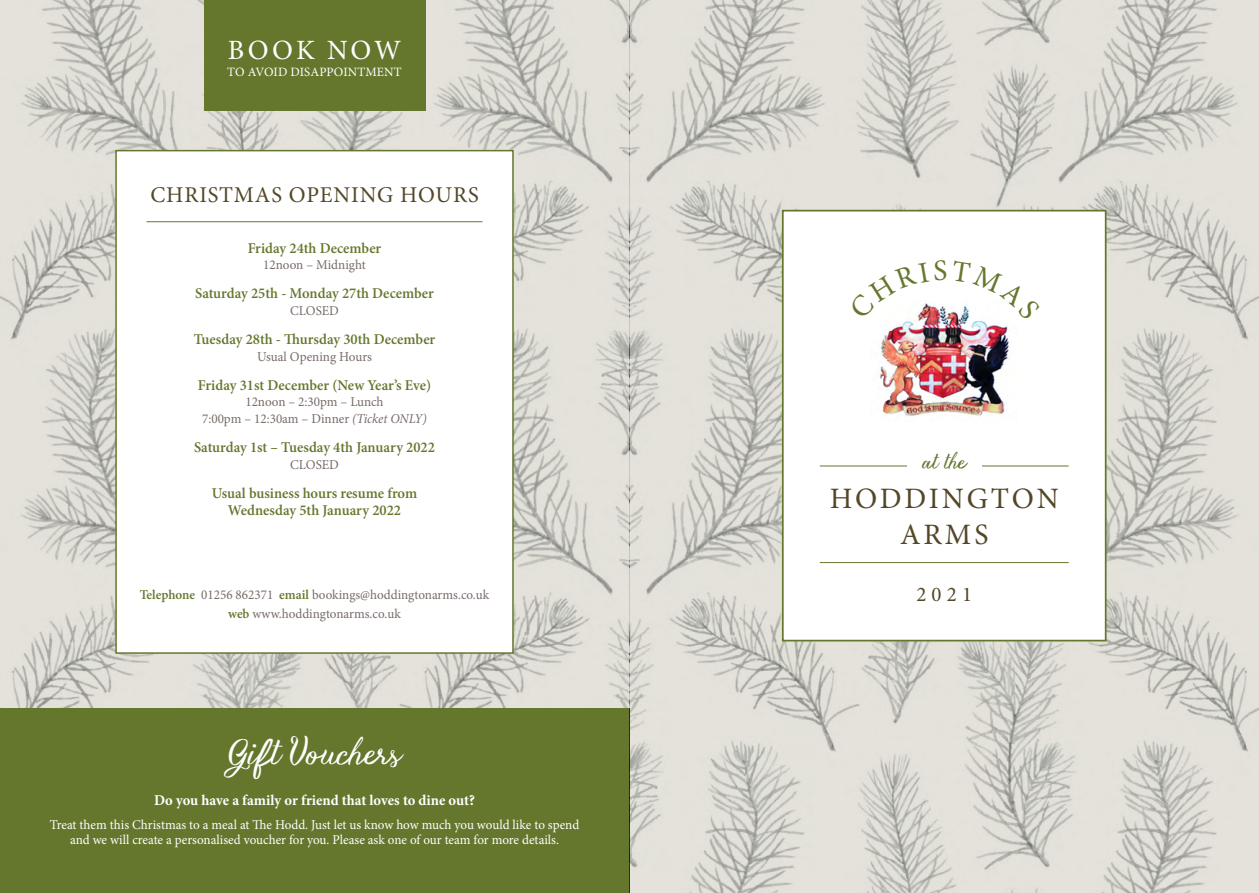
<style>
.page{position:relative;width:1259px;height:893px;background:#fff}
.page>*{position:absolute;margin:0;border:0;box-sizing:border-box;transform-origin:0 0}
.t1{font:31.5px "Vanessa Handscript";color:#fff}
.t2{font:29.7px/35.5px "Minion Pro";letter-spacing:.095em;color:#534727;text-align:center}
.t3{font:27.9px "Minion Pro";letter-spacing:.105em;color:#fff}
.t4{font:22.5px "Minion Pro";letter-spacing:.04em;color:#534727}
.t5{font:20.85px "Minion Pro";color:#534727}
.t6{font:19.2px "Vanessa Handscript";color:#64772d}
.t7{font:600 15px/16.5px "Minion Pro";color:#64772d;text-align:center}
.t8{font:700 15px "Minion Pro";color:#fff}
.t9{font:13.5px/16.5px "Minion Pro";color:#776c68;text-align:center}
.t10{font:13.5px/15px "Minion Pro";letter-spacing:-.005em;color:#fff;text-align:center}
.t11{font:12.75px "Minion Pro";letter-spacing:.01em;color:#fff}
.s1{font-style:italic}
.s2{font-weight:600;color:#64772d}
</style>
<div class="page">
<img style="left:0;top:0;width:1259px;height:893px">
<div style="left:115px;top:150px;width:399px;height:504px;background:#fff;border:2px solid #64772d"></div>
<hr style="left:146px;top:221px;width:336px;height:1px;background:#64772d">
<div style="left:0;top:708px;width:629px;height:185px;background:#64772d"></div>
<div style="left:204px;top:0;width:221px;height:110px;background:#64772d"></div>
<div style="left:782px;top:210px;width:324px;height:431px;background:#fff;border:2px solid #64772d"></div>
<hr style="left:820px;top:466px;width:248px;height:1px;background:#64772d">
<hr style="left:820px;top:562px;width:248px;height:1px;background:#64772d">
<div style="left:907px;top:451px;width:74px;height:32px;background:#fff"></div>
<img style="left:878px;top:320px;width:132px;height:97px">
<svg style="left:916px;top:303px;width:55px;height:17px"></svg>
<h3 class="t3" style="left:228px;top:31px;width:175px">BOOK NOW</h3>
<p class="t11" style="left:227px;top:63px;width:176px">TO AVOID DISAPPOINTMENT</p>
<h3 class="t4" style="left:150px;top:179px;width:330px">CHRISTMAS OPENING HOURS</h3>
<p class="t7" style="left:248px;top:240px;width:135px">Friday 24th December</p>
<p class="t9" style="left:263px;top:257px;width:104px">12noon – Midnight</p>
<p class="t7" style="left:195px;top:285px;width:240px">Saturday 25th - Monday 27th December</p>
<p class="t9" style="left:290px;top:302px;width:50px">CLOSED</p>
<p class="t7" style="left:194px;top:331px;width:243px">Tuesday 28th - Thursday 30th December</p>
<p class="t9" style="left:257px;top:348px;width:116px">Usual Opening Hours</p>
<p class="t7" style="left:198px;top:377px;width:235px">Friday 31st December (New Year’s Eve)</p>
<p class="t9" style="left:202px;top:394px;width:226px">12noon – 2:30pm – Lunch<br>7:00pm – 12:30am – Dinner <span class="s1">(Ticket ONLY)</span></p>
<p class="t7" style="left:194px;top:439px;width:242px">Saturday 1st – Tuesday 4th January 2022</p>
<p class="t9" style="left:290px;top:456px;width:50px">CLOSED</p>
<p class="t7" style="left:212px;top:485px;width:207px">Usual business hours resume from<br>Wednesday 5th January 2022</p>
<p class="t9" style="left:140px;top:585px;width:351px;line-height:19.5px"><span class="s2">Telephone</span> 01256 862371 <span class="s2">email</span> bookings@hoddingtonarms.co.uk <span class="s2">web</span> www.hoddingtonarms.co.uk</p>
<h1 class="t1" style="left:229px;top:736px;width:173px">Gift Vouchers</h1>
<p class="t8" style="left:154px;top:790px;width:322px">Do you have a family or friend that loves to dine out?</p>
<p class="t10" style="left:50px;top:817px;width:531px">Treat them this Christmas to a meal at The Hodd. Just let us know how much you would like to spend and we will create a personalised voucher for you. Please ask one of our team for more details.</p>
<p class="t6" style="left:922px;top:451px;width:46px">at the</p>
<h2 class="t2" style="left:829px;top:481px;width:230px">HODDINGTON<br>ARMS</h2>
<h3 class="t5" style="left:916px;top:580px;width:57px">2021</h3>
</div>
